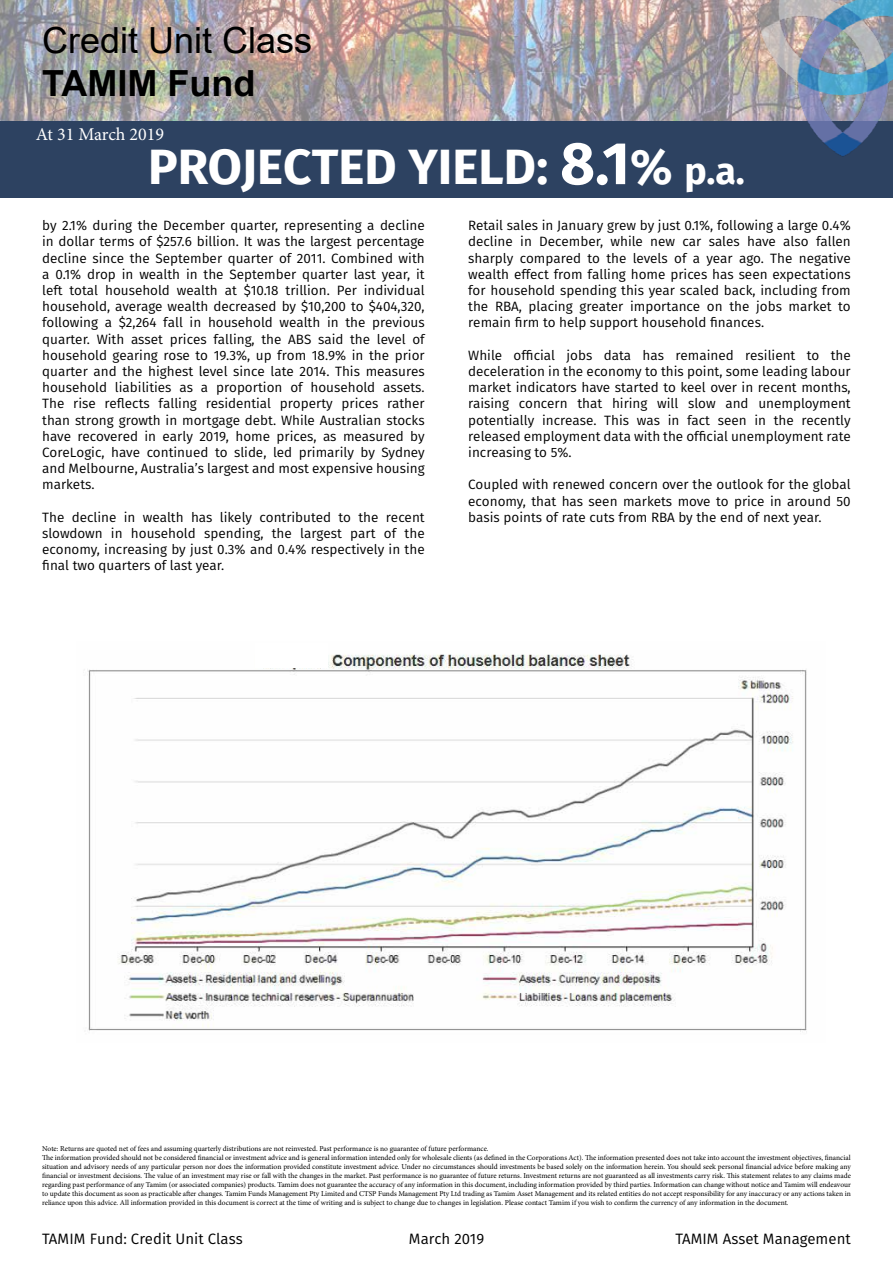
<style>
.page{position:relative;width:893px;height:1263px;background:#fff}
.page>*{position:absolute;margin:0;border:0;box-sizing:border-box;transform-origin:0 0}
.t1{font:700 49.5px "Fira Sans";color:#fff}
.t2{font:36px "Arial";color:#000}
.t3{font:700 36px "Arial";color:#000}
.t4{font:18px "Minion Pro";letter-spacing:-.005em;color:#fff}
.t5{font:15px "Fira Sans";color:#000}
.t6{font:13.5px/16.2px "Fira Sans";color:#000;text-align:justify}
.t7{font:7.5px/9px "Minion Pro";letter-spacing:-.005em;color:#000}
.s1{font-size:60px}
.s2{font-size:37.5px}
</style>
<div class="page">
<img style="left:0;top:0;width:725px;height:121px">
<div style="left:0;top:121px;width:893px;height:77px;background:#2d4261"></div>
<img style="left:725px;top:0;width:168px;height:157px">
<img style="left:84px;top:654px;width:723px;height:378px">
<div style="left:256px;top:643px;width:72px;height:25px;background:#fff"></div>
<h2 class="t2" style="left:42px;top:15px;width:272px">Credit Unit Class</h2>
<h2 class="t3" style="left:42px;top:58px;width:215px">TAMIM Fund</h2>
<h3 class="t4" style="left:36px;top:123px;width:130px">At 31 March 2019</h3>
<h1 class="t1" style="left:148px;top:132px;width:598px">PROJECTED YIELD: <span class="s1">8.1</span>% <span class="s2">p.a.</span></h1>
<p class="t6" style="left:42px;top:217px;width:384px">by 2.1% during the December quarter, representing a decline in dollar terms of $257.6 billion. It was the largest percentage decline since the September quarter of 2011. Combined with a 0.1% drop in wealth in the September quarter last year, it left total household wealth at $10.18 trillion. Per individual household, average wealth decreased by $10,200 to $404,320, following a $2,264 fall in household wealth in the previous quarter. With asset prices falling, the ABS said the level of household gearing rose to 19.3%, up from 18.9% in the prior quarter and the highest level since late 2014. This measures household liabilities as a proportion of household assets.<br>The rise reflects falling residential property prices rather than strong growth in mortgage debt. While Australian stocks have recovered in early 2019, home prices, as measured by CoreLogic, have continued to slide, led primarily by Sydney and Melbourne, Australia’s largest and most expensive housing markets.</p>
<p class="t6" style="left:42px;top:509px;width:384px">The decline in wealth has likely contributed to the recent slowdown in household spending, the largest part of the economy, increasing by just 0.3% and 0.4% respectively in the final two quarters of last year.</p>
<p class="t6" style="left:468px;top:217px;width:384px">Retail sales in January grew by just 0.1%, following a large 0.4% decline in December, while new car sales have also fallen sharply compared to the levels of a year ago. The negative wealth effect from falling home prices has seen expectations for household spending this year scaled back, including from the RBA, placing greater importance on the jobs market to remain firm to help support household finances.</p>
<p class="t6" style="left:468px;top:347px;width:384px">While official jobs data has remained resilient to the deceleration in the economy to this point, some leading labour market indicators have started to keel over in recent months, raising concern that hiring will slow and unemployment potentially increase. This was in fact seen in the recently released employment data with the official unemployment rate increasing to 5%.</p>
<p class="t6" style="left:468px;top:476px;width:384px">Coupled with renewed concern over the outlook for the global economy, that has seen markets move to price in around 50 basis points of rate cuts from RBA by the end of next year.</p>
<p class="t7" style="left:42px;top:1144px;width:810px">Note: Returns are quoted net of fees and assuming quarterly distributions are not reinvested. Past performance is no guarantee of future performance.<br>The information provided should not be considered financial or investment advice and is general information intended only for wholesale clients (as defined in the Corporations Act). The information presented does not take into account the investment objectives, financial situation and advisory needs of any particular person nor does the information provided constitute investment advice. Under no circumstances should investments be based solely on the information herein. You should seek personal financial advice before making any financial or investment decisions. The value of an investment may rise or fall with the changes in the market. Past performance is no guarantee of future returns. Investment returns are not guaranteed as all investments carry risk. This statement relates to any claims made regarding past performance of any Tamim (or associated companies) products. Tamim does not guarantee the accuracy of any information in this document, including information provided by third parties. Information can change without notice and Tamim will endeavour to update this document as soon as practicable after changes. Tamim Funds Management Pty Limited and CTSP Funds Management Pty Ltd trading as Tamim Asset Management and its related entities do not accept responsibility for any inaccuracy or any actions taken in reliance upon this advice. All information provided in this document is correct at the time of writing and is subject to change due to changes in legislation. Please contact Tamim if you wish to confirm the currency of any information in the document.</p>
<p class="t5" style="left:42px;top:1228px;width:202px">TAMIM Fund: Credit Unit Class</p>
<p class="t5" style="left:409px;top:1228px;width:77px">March 2019</p>
<p class="t5" style="left:675px;top:1228px;width:177px">TAMIM Asset Management</p>
</div>
